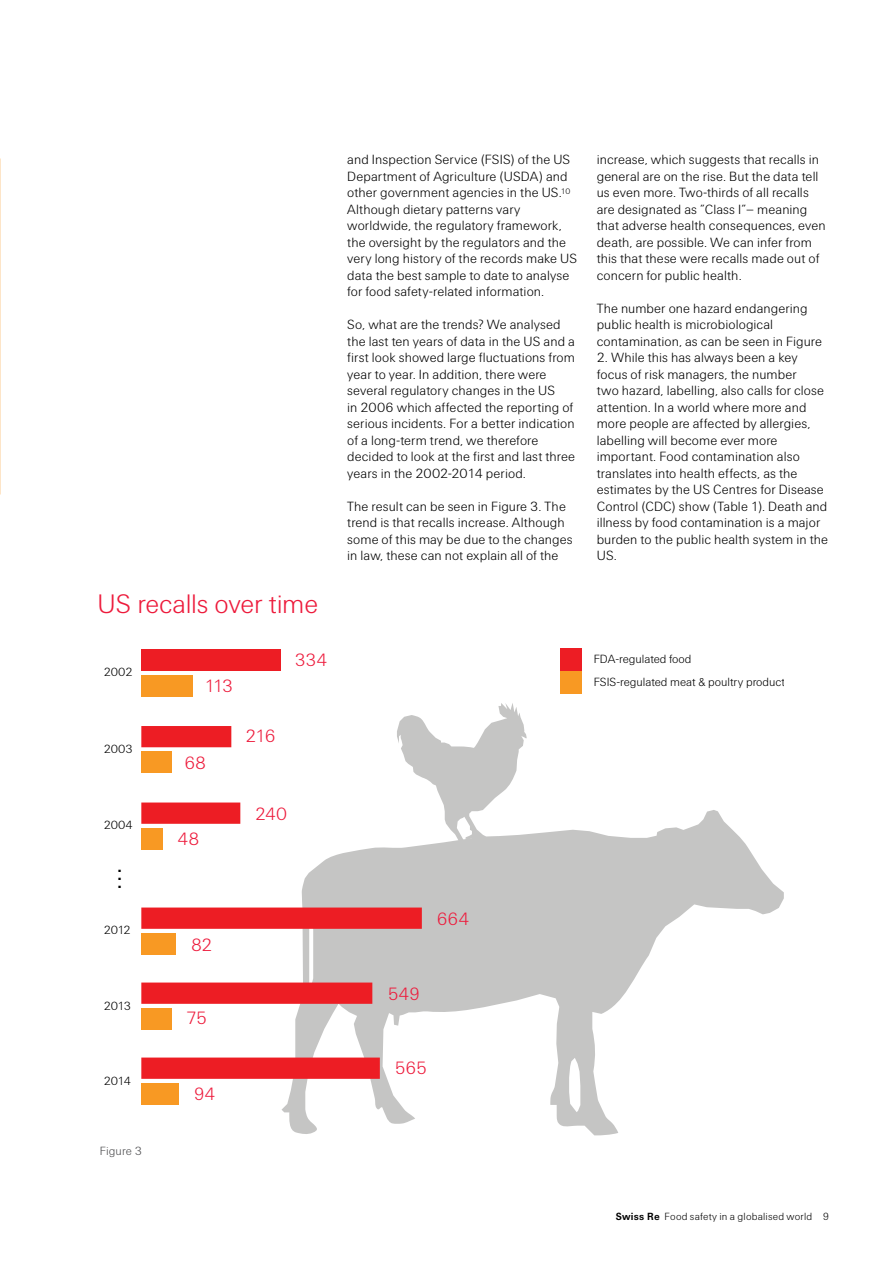
<style>
.page{position:relative;width:893px;height:1263px;background:#fff}
.page>*{position:absolute;margin:0;border:0;box-sizing:border-box;transform-origin:0 0}
.t1{font:300 31.5px "Swiss Re Sans OT";color:#000}
.t2{font:300 27px "Swiss Re Sans OT";letter-spacing:-.01em;color:#ed1a3b}
.t3{font:300 18px "Swiss Re Sans OT";letter-spacing:-.015em;color:#ed1a3b}
.t4{font:300 13.5px/16.5px "Swiss Re Sans OT";letter-spacing:.005em;color:#000}
.t5{font:300 12px/23px "Swiss Re Sans OT";color:#000}
.t6{font:300 12px "Swiss Re Sans OT";letter-spacing:.01em;color:#4d4d4f}
.t7{font:300 10.5px "Swiss Re Sans OT";letter-spacing:.015em;color:#000}
.s1{font-weight:700}
</style>
<div class="page">
<svg style="left:282px;top:810px;width:502px;height:325px"></svg>
<div style="left:141px;top:649px;width:140px;height:22px;background:#ed1d24"></div>
<div style="left:141px;top:675px;width:51px;height:21px;background:#f89923"></div>
<div style="left:141px;top:726px;width:90px;height:21px;background:#ed1d24"></div>
<svg style="left:141px;top:802px;width:99px;height:22px;background:#ed252b"></svg>
<svg style="left:141px;top:907px;width:281px;height:22px;background:#ec232a"></svg>
<svg style="left:141px;top:982px;width:231px;height:22px;background:#ed242a"></svg>
<svg style="left:141px;top:1057px;width:239px;height:22px;background:#ed242b"></svg>
<div style="left:141px;top:751px;width:30px;height:22px;background:#f89923"></div>
<div style="left:141px;top:828px;width:21px;height:21px;background:#f89923"></div>
<div style="left:141px;top:933px;width:35px;height:21px;background:#f89923"></div>
<div style="left:141px;top:1008px;width:30px;height:21px;background:#f89923"></div>
<div style="left:141px;top:1083px;width:38px;height:21px;background:#f89923"></div>
<div style="left:560px;top:648px;width:22px;height:23px;background:#ed1d24"></div>
<div style="left:560px;top:671px;width:22px;height:22px;background:#f89923"></div>
<svg style="left:397px;top:703px;width:130px;height:158px"></svg>
<h2 class="t2" style="left:98px;top:589px;width:222px">US recalls over time</h2>
<p class="t5" style="left:104px;top:660px;width:30px">2002</p>
<p class="t5" style="left:104px;top:738px;width:30px">2003</p>
<p class="t5" style="left:104px;top:814px;width:31px">2004</p>
<h1 class="t1" style="left:116px;top:851px;width:9px">...</h1>
<p class="t5" style="left:104px;top:919px;width:29px">2012</p>
<p class="t5" style="left:104px;top:994px;width:29px">2013</p>
<p class="t5" style="left:104px;top:1069px;width:29px">2014</p>
<p class="t6" style="left:100px;top:1144px;width:44px">Figure 3</p>
<h3 class="t3" style="left:204px;top:676px;width:30px">113</h3>
<h3 class="t3" style="left:184px;top:752px;width:23px">68</h3>
<h3 class="t3" style="left:245px;top:726px;width:32px">216</h3>
<h3 class="t3" style="left:295px;top:649px;width:34px">334</h3>
<h3 class="t3" style="left:177px;top:828px;width:23px">48</h3>
<h3 class="t3" style="left:255px;top:803px;width:33px">240</h3>
<h3 class="t3" style="left:191px;top:934px;width:23px">82</h3>
<h3 class="t3" style="left:186px;top:1008px;width:23px">75</h3>
<h3 class="t3" style="left:194px;top:1083px;width:23px">94</h3>
<p class="t4" style="left:347px;top:152px;width:231px">and Inspection Service (FSIS) of the US Department of Agriculture (USDA) and other government agencies in the US.<sup>10<br></sup>Although dietary patterns vary worldwide, the regulatory framework, the oversight by the regulators and the very long history of the records make US data the best sample to date to analyse for food safety-related information.</p>
<p class="t4" style="left:347px;top:317px;width:229px">So, what are the trends? We analysed the last ten years of data in the US and a first look showed large fluctuations from year to year. In addition, there were several regulatory changes in the US<br>in 2006 which affected the reporting of serious incidents. For a better indication of a long-term trend, we therefore decided to look at the first and last three years in the 2002-2014 period.</p>
<p class="t4" style="left:347px;top:498px;width:227px">The result can be seen in Figure 3. The trend is that recalls increase. Although some of this may be due to the changes in law, these can not explain all of the</p>
<p class="t4" style="left:597px;top:152px;width:230px">increase, which suggests that recalls in general are on the rise. But the data tell us even more. Two-thirds of all recalls are designated as ”Class I”– meaning that adverse health consequences, even death, are possible. We can infer from this that these were recalls made out of concern for public health.</p>
<p class="t4" style="left:597px;top:300px;width:227px">The number one hazard endangering public health is microbiological contamination, as can be seen in Figure</p>
<p class="t4" style="left:597px;top:349px;width:233px">2. While this has always been a key focus of risk managers, the number<br>two hazard, labelling, also calls for close attention. In a world where more and more people are affected by allergies, labelling will become ever more important. Food contamination also translates into health effects, as the estimates by the US Centres for Disease Control (CDC) show (Table 1). Death and illness by food contamination is a major burden to the public health system in the US.</p>
<p class="t5" style="left:594px;top:647px;width:198px">FDA-regulated food<br>FSIS-regulated meat &amp; poultry products</p>
<h3 class="t3" style="left:437px;top:908px;width:34px">664</h3>
<h3 class="t3" style="left:388px;top:983px;width:34px">549</h3>
<h3 class="t3" style="left:395px;top:1057px;width:34px">565</h3>
<p class="t7" style="left:616px;top:1211px;width:215px"><span class="s1">Swiss Re</span> Food safety in a globalised world 9</p>
</div>
